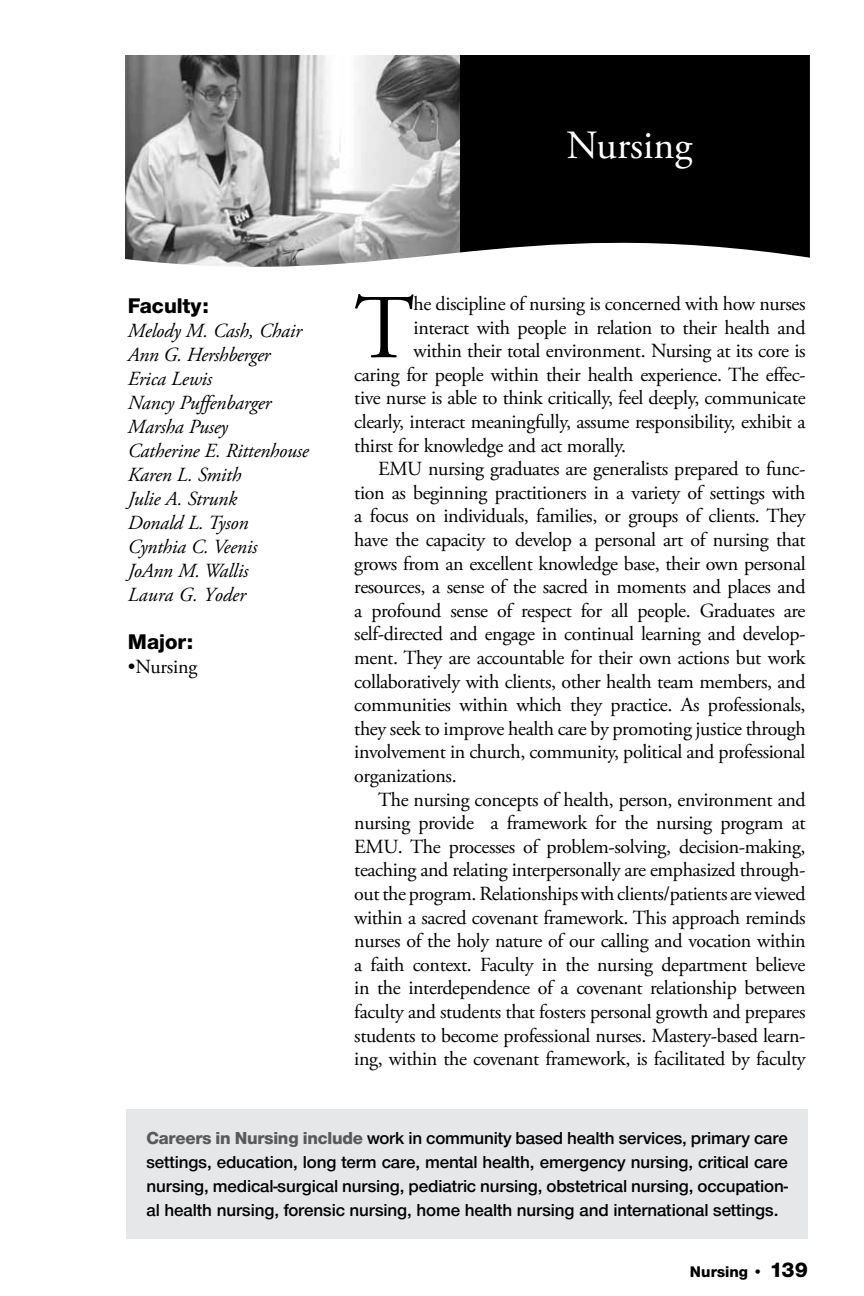
<style>
.page{position:relative;width:864px;height:1296px;background:#fff}
.page>*{position:absolute;margin:0;border:0;box-sizing:border-box;transform-origin:0 0}
.t1{font:91.2px "Adobe Garamond Pro";color:#000}
.t2{font:40px "Adobe Garamond Pro";color:#fff}
.t3{font:800 22px "Nimbus Sans Novus T";color:#000}
.t4{font:20px "Adobe Garamond Pro";letter-spacing:-.02em;color:#000}
.t5{font:italic 20px/24px "Adobe Garamond Pro";letter-spacing:-.01em;color:#000}
.t6{font:600 18px/24px "Nimbus Sans Novus T";letter-spacing:-.01em;color:#000;text-align:justify}
.t7{font:800 16px "Nimbus Sans Novus T";color:#000}
.s1{font-weight:800;color:#58595b}
.s2{font-size:22px}
</style>
<div class="page">
<img style="left:126px;top:55px;width:334px;height:155px">
<div style="left:461px;top:56px;width:348px;height:218px;background:#000"></div>
<div style="left:460px;top:55px;width:350px;height:220px;border:2px solid #000"></div>
<div style="left:127px;top:1110px;width:681px;height:129px;background:#e6e7e8"></div>
<svg style="left:125px;top:210px;width:685px;height:65px"></svg>
<h2 class="t2" style="left:566px;top:122px;width:127px">Nursing</h2>
<p class="t3" style="left:128px;top:293px;width:82px">Faculty:</p>
<p class="t5" style="left:128px;top:319px;width:182px">Melody M. Cash, Chair<br>Ann G. Hershberger<br>Erica Lewis<br>Nancy Puffenbarger<br>Marsha Pusey<br>Catherine E. Rittenhouse<br>Karen L. Smith<br>Julie A. Strunk<br>Donald L. Tyson<br>Cynthia C. Veenis<br>JoAnn M. Wallis<br>Laura G. Yoder</p>
<p class="t3" style="left:128px;top:629px;width:67px">Major:</p>
<p class="t4" style="left:128px;top:655px;width:71px">•Nursing</p>
<h1 class="t1" style="left:354px;top:274px;width:62px">T</h1>
<p class="t4" style="left:414px;top:292px;width:394px">he discipline of nursing is concerned with how nurses</p>
<p class="t4" style="left:414px;top:315px;width:393px">interact with people in relation to their health and</p>
<p class="t4" style="left:414px;top:339px;width:394px">within their total environment. Nursing at its core is</p>
<p class="t4" style="left:354px;top:362px;width:453px">caring for people within their health experience. The effec-</p>
<p class="t4" style="left:354px;top:386px;width:453px">tive nurse is able to think critically, feel deeply, communicate</p>
<p class="t4" style="left:354px;top:410px;width:453px">clearly, interact meaningfully, assume responsibility, exhibit a</p>
<p class="t4" style="left:354px;top:433px;width:273px">thirst for knowledge and act morally.</p>
<p class="t4" style="left:378px;top:457px;width:429px">EMU nursing graduates are generalists prepared to func-</p>
<p class="t4" style="left:354px;top:480px;width:453px">tion as beginning practitioners in a variety of settings with</p>
<p class="t4" style="left:354px;top:504px;width:453px">a focus on individuals, families, or groups of clients. They</p>
<p class="t4" style="left:354px;top:528px;width:453px">have the capacity to develop a personal art of nursing that</p>
<p class="t4" style="left:354px;top:551px;width:453px">grows from an excellent knowledge base, their own personal</p>
<p class="t4" style="left:354px;top:575px;width:453px">resources, a sense of the sacred in moments and places and</p>
<p class="t4" style="left:354px;top:598px;width:453px">a profound sense of respect for all people. Graduates are</p>
<p class="t4" style="left:354px;top:622px;width:453px">self-directed and engage in continual learning and develop-</p>
<p class="t4" style="left:354px;top:646px;width:453px">ment. They are accountable for their own actions but work</p>
<p class="t4" style="left:354px;top:669px;width:453px">collaboratively with clients, other health team members, and</p>
<p class="t4" style="left:354px;top:693px;width:453px">communities within which they practice. As professionals,</p>
<p class="t4" style="left:354px;top:716px;width:453px">they seek to improve health care by promoting justice through</p>
<p class="t4" style="left:354px;top:740px;width:453px">involvement in church, community, political and professional</p>
<p class="t4" style="left:354px;top:764px;width:104px">organizations.</p>
<p class="t4" style="left:378px;top:787px;width:429px">The nursing concepts of health, person, environment and</p>
<p class="t4" style="left:354px;top:811px;width:453px">nursing provide a framework for the nursing program at</p>
<p class="t4" style="left:354px;top:834px;width:453px">EMU. The processes of problem-solving, decision-making,</p>
<p class="t4" style="left:354px;top:858px;width:453px">teaching and relating interpersonally are emphasized through-</p>
<p class="t4" style="left:354px;top:882px;width:453px">out the program. Relationships with clients/patients are viewed</p>
<p class="t4" style="left:354px;top:905px;width:453px">within a sacred covenant framework. This approach reminds</p>
<p class="t4" style="left:354px;top:929px;width:453px">nurses of the holy nature of our calling and vocation within</p>
<p class="t4" style="left:354px;top:952px;width:453px">a faith context. Faculty in the nursing department believe</p>
<p class="t4" style="left:354px;top:976px;width:453px">in the interdependence of a covenant relationship between</p>
<p class="t4" style="left:354px;top:1000px;width:453px">faculty and students that fosters personal growth and prepares</p>
<p class="t4" style="left:354px;top:1023px;width:453px">students to become professional nurses. Mastery-based learn-</p>
<p class="t4" style="left:354px;top:1047px;width:453px">ing, within the covenant framework, is facilitated by faculty</p>
<p class="t6" style="left:147px;top:1125px;width:643px"><span class="s1">Careers in Nursing include</span> work in community based health services, primary care settings, education, long term care, mental health, emergency nursing, critical care nursing, medical-surgical nursing, pediatric nursing, obstetrical nursing, occupation&shy;al health nursing, forensic nursing, home health nursing and international settings.</p>
<p class="t7" style="left:690px;top:1262px;width:120px">Nursing • <span class="s2">139</span></p>
</div>
